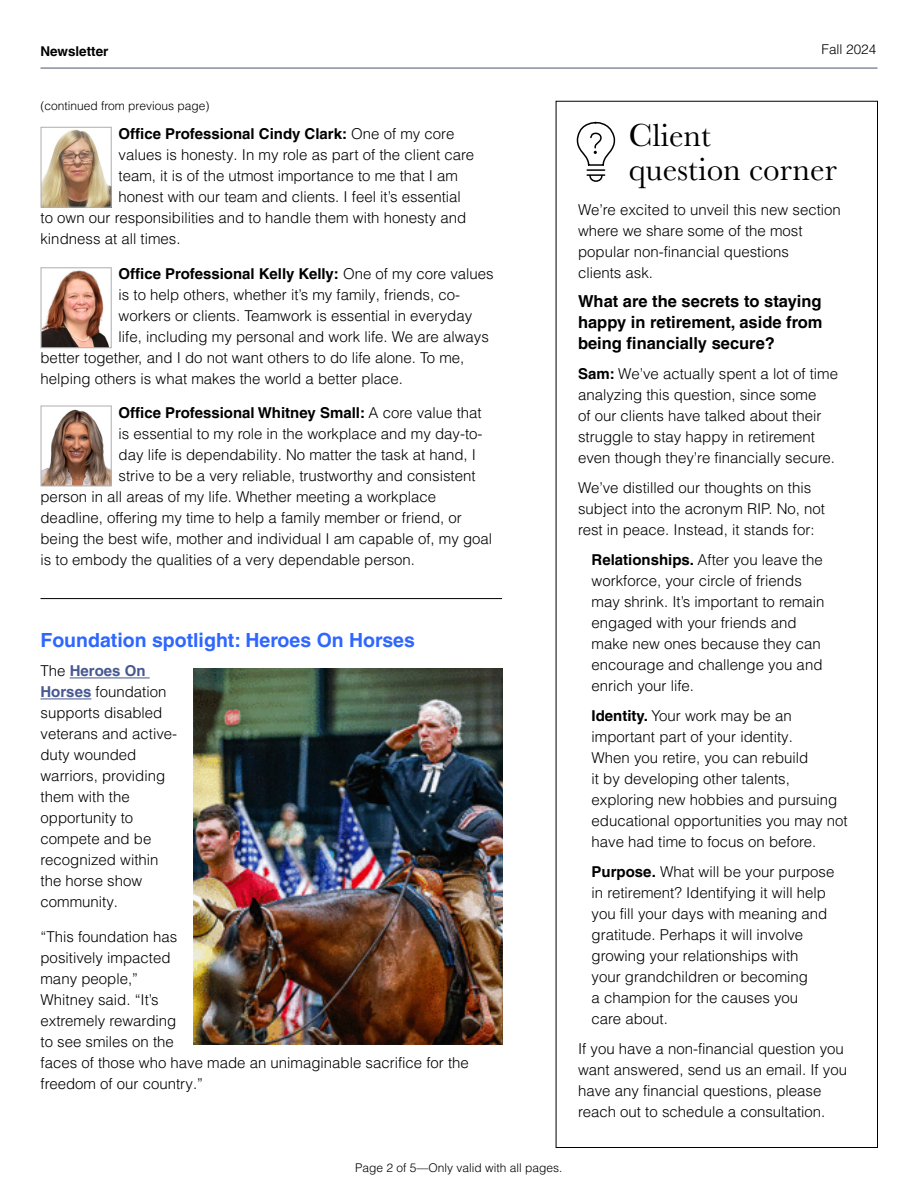
<style>
.page{position:relative;width:918px;height:1188px;background:#fff}
.page>*{position:absolute;margin:0;border:0;box-sizing:border-box;transform-origin:0 0}
.t1{font:33px/34.5px "Baskerville URW";color:#000}
.t2{font:700 19.5px "Helvetica LT Pro";color:#2e66ff}
.t3{font:700 16.5px/21px "Helvetica LT Pro";color:#000;text-align:justify}
.t4{font:300 15px/21px "Helvetica LT Pro";color:#000}
.t5{font:700 15px "Helvetica LT Pro";color:#000}
.t6{font:700 13.5px "Helvetica LT Pro";color:#000}
.t7{font:300 13.5px "Helvetica LT Pro";color:#000}
.t8{font:300 12px "Helvetica LT Pro";color:#000}
.s1{font-weight:300}
.s2{font-weight:700;color:#475792}
.s3{font-weight:700}
</style>
<div class="page">
<hr style="left:40px;top:68px;width:838px;height:1px;background:#485865">
<img style="left:43px;top:129px;width:67px;height:77px">
<div style="left:41px;top:127px;width:71px;height:81px;border:1px solid #b3b3b3"></div>
<img style="left:43px;top:270px;width:66px;height:76px">
<div style="left:41px;top:267px;width:71px;height:81px;border:1px solid #b3b3b3"></div>
<img style="left:43px;top:409px;width:67px;height:75px">
<div style="left:41px;top:405px;width:71px;height:81px;border:1px solid #b3b3b3"></div>
<hr style="left:40px;top:598px;width:462px;height:1px;background:#000">
<svg style="left:576px;top:121px;width:40px;height:61px"></svg>
<hr style="left:70px;top:678px;width:80px;height:1px;background:#475792">
<hr style="left:40px;top:699px;width:51px;height:1px;background:#475792">
<img style="left:194px;top:668px;width:308px;height:376px">
<p class="t6" style="left:40px;top:43px;width:70px">Newsletter</p>
<p class="t7" style="left:822px;top:41px;width:56px">Fall 2024</p>
<p class="t8" style="left:40px;top:98px;width:170px">(continued from previous page)</p>
<p class="t5" style="left:119px;top:125px;width:337px">Office Professional Cindy Clark: <span class="s1">One of my core</span></p>
<p class="t4" style="left:119px;top:144px;width:357px">values is honesty. In my role as part of the client care</p>
<p class="t4" style="left:119px;top:165px;width:341px">team, it is of the utmost importance to me that I am</p>
<p class="t4" style="left:119px;top:186px;width:344px">honest with our team and clients. I feel it’s essential</p>
<p class="t4" style="left:40px;top:207px;width:427px">to own our responsibilities and to handle them with honesty and</p>
<p class="t4" style="left:40px;top:228px;width:142px">kindness at all times.</p>
<p class="t5" style="left:119px;top:264px;width:377px">Office Professional Kelly Kelly: <span class="s1">One of my core values</span></p>
<p class="t4" style="left:119px;top:284px;width:343px">is to help others, whether it’s my family, friends, co-</p>
<p class="t4" style="left:119px;top:305px;width:355px">workers or clients. Teamwork is essential in everyday</p>
<p class="t4" style="left:119px;top:326px;width:372px">life, including my personal and work life. We are always</p>
<p class="t4" style="left:40px;top:347px;width:425px">better together, and I do not want others to do life alone. To me,</p>
<p class="t4" style="left:40px;top:368px;width:364px">helping others is what makes the world a better place.</p>
<p class="t5" style="left:119px;top:404px;width:365px">Office Professional Whitney Small: <span class="s1">A core value that</span></p>
<p class="t4" style="left:119px;top:423px;width:366px">is essential to my role in the workplace and my day-to-</p>
<p class="t4" style="left:119px;top:444px;width:359px">day life is dependability. No matter the task at hand, I</p>
<p class="t4" style="left:119px;top:465px;width:359px">strive to be a very reliable, trustworthy and consistent</p>
<p class="t4" style="left:40px;top:486px;width:397px">person in all areas of my life. Whether meeting a workplace</p>
<p class="t4" style="left:40px;top:507px;width:423px">deadline, offering my time to help a family member or friend, or</p>
<p class="t4" style="left:40px;top:528px;width:453px">being the best wife, mother and individual I am capable of, my goal</p>
<p class="t4" style="left:40px;top:549px;width:376px">is to embody the qualities of a very dependable person.</p>
<h2 class="t2" style="left:40px;top:628px;width:376px">Foundation spotlight: Heroes On Horses</h2>
<p class="t4" style="left:40px;top:660px;width:138px">The <span class="s2">Heroes On<br>Horses</span> foundation supports disabled veterans and active&shy;duty wounded warriors, providing them with the opportunity to compete and be recognized within the horse show community.</p>
<p class="t4" style="left:40px;top:926px;width:430px">“This foundation has<br>positively impacted<br>many people,”<br>Whitney said. “It’s<br>extremely rewarding<br>to see smiles on the<br>faces of those who have made an unimaginable sacrifice for the freedom of our country.”</p>
<h1 class="t1" style="left:629px;top:116px;width:210px">Client<br>question corner</h1>
<p class="t4" style="left:578px;top:199px;width:264px">We’re excited to unveil this new section where we share some of the most popular non-financial questions<br>clients ask.</p>
<p class="t3" style="left:578px;top:291px;width:246px">What are the secrets to staying happy in retirement, aside from being financially secure?</p>
<p class="t4" style="left:578px;top:363px;width:262px"><span class="s3">Sam:</span> We’ve actually spent a lot of time analyzing this question, since some<br>of our clients have talked about their struggle to stay happy in retirement even though they’re financially secure.</p>
<p class="t4" style="left:578px;top:477px;width:249px">We’ve distilled our thoughts on this subject into the acronym RIP. No, not rest in peace. Instead, it stands for:</p>
<p class="t4" style="left:592px;top:549px;width:235px"><span class="s3">Relationships.</span> After you leave the workforce, your circle of friends may shrink. It’s important to remain engaged with your friends and make new ones because they can encourage and challenge you and enrich your life.</p>
<p class="t4" style="left:592px;top:705px;width:258px"><span class="s3">Identity.</span> Your work may be an important part of your identity.<br>When you retire, you can rebuild<br>it by developing other talents, exploring new hobbies and pursuing educational opportunities you may not have had time to focus on before.</p>
<p class="t4" style="left:592px;top:861px;width:244px"><span class="s3">Purpose.</span> What will be your purpose in retirement? Identifying it will help you fill your days with meaning and gratitude. Perhaps it will involve growing your relationships with<br>your grandchildren or becoming<br>a champion for the causes you<br>care about.</p>
<p class="t4" style="left:578px;top:1038px;width:271px">If you have a non-financial question you want answered, send us an email. If you have any financial questions, please reach out to schedule a consultation.</p>
<p class="t8" style="left:355px;top:1160px;width:209px">Page 2 of 5—Only valid with all pages.</p>
</div>
